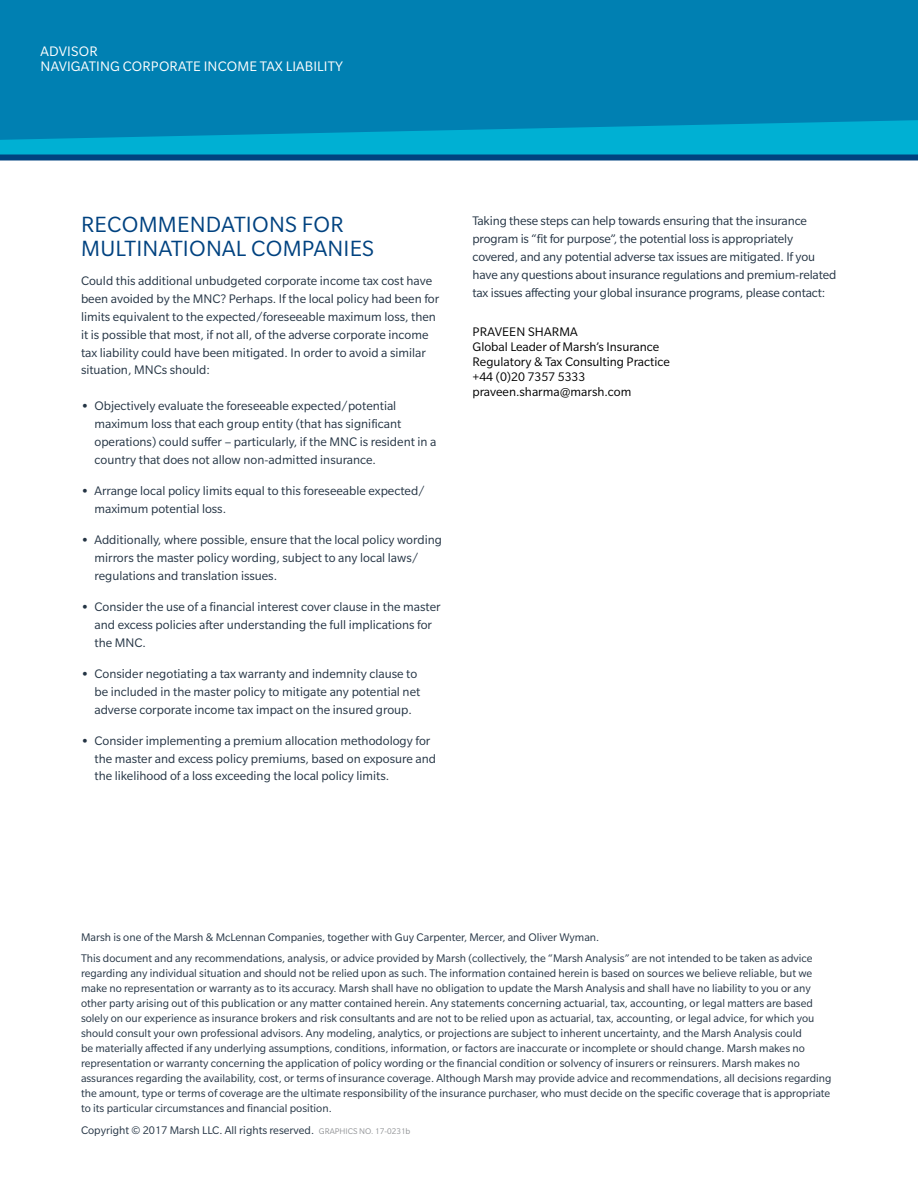
<style>
.page{position:relative;width:918px;height:1188px;background:#fff}
.page>*{position:absolute;margin:0;border:0;box-sizing:border-box;transform-origin:0 0}
.t1{font:24px/24px "Slate Pro";letter-spacing:.01em;color:#004280}
.t2{font:15px/15px "Slate Pro";letter-spacing:.01em;color:#fff}
.t3{font:13.5px/18px "Slate Pro";color:#243444}
.t4{font:13.5px/15px "Slate Pro";color:#000}
.t5{font:12px/15px "Slate Pro";color:#243444}
.s1{font-weight:700}
.s2{font-size:9px;color:#939598}
</style>
<div class="page">
<div style="left:0;top:0;width:918px;height:160px;background:#0080b2"></div>
<svg style="left:0;top:120px;width:918px;height:41px"></svg>
<p class="t2" style="left:41px;top:44px;width:304px">ADVISOR<br>NAVIGATING CORPORATE INCOME TAX LIABILITY</p>
<h1 class="t1" style="left:81px;top:212px;width:295px">RECOMMENDATIONS FOR<br>MULTINATIONAL COMPANIES</h1>
<p class="t3" style="left:81px;top:271px;width:360px">Could this additional unbudgeted corporate income tax cost have been avoided by the MNC? Perhaps. If the local policy had been for limits equivalent to the expected/foreseeable maximum loss, then it is possible that most, if not all, of the adverse corporate income tax liability could have been mitigated. In order to avoid a similar situation, MNCs should:</p>
<p class="t3" style="left:94px;top:396px;width:343px;text-indent:-14px"><span class="s1">•</span> Objectively evaluate the foreseeable expected/potential maximum loss that each group entity (that has significant operations) could suffer – particularly, if the MNC is resident in a country that does not allow non-admitted insurance.</p>
<p class="t3" style="left:94px;top:481px;width:332px;text-indent:-14px"><span class="s1">•</span> Arrange local policy limits equal to this foreseeable expected/ maximum potential loss.</p>
<p class="t3" style="left:94px;top:530px;width:349px;text-indent:-14px"><span class="s1">•</span> Additionally, where possible, ensure that the local policy wording mirrors the master policy wording, subject to any local laws/ regulations and translation issues.</p>
<p class="t3" style="left:94px;top:597px;width:348px;text-indent:-14px"><span class="s1">•</span> Consider the use of a financial interest cover clause in the master and excess policies after understanding the full implications for the MNC.</p>
<p class="t3" style="left:94px;top:664px;width:327px;text-indent:-14px"><span class="s1">•</span> Consider negotiating a tax warranty and indemnity clause to be included in the master policy to mitigate any potential net adverse corporate income tax impact on the insured group.</p>
<p class="t3" style="left:94px;top:731px;width:343px;text-indent:-14px"><span class="s1">•</span> Consider implementing a premium allocation methodology for the master and excess policy premiums, based on exposure and the likelihood of a loss exceeding the local policy limits.</p>
<p class="t3" style="left:472px;top:211px;width:365px">Taking these steps can help towards ensuring that the insurance program is “fit for purpose”, the potential loss is appropriately covered, and any potential adverse tax issues are mitigated. If you have any questions about insurance regulations and premium-related tax issues affecting your global insurance programs, please contact:</p>
<p class="t4" style="left:472px;top:324px;width:199px">PRAVEEN SHARMA<br>Global Leader of Marsh’s Insurance<br>Regulatory &amp; Tax Consulting Practice +44 (0)20 7357 5333 praveen.sharma@marsh.com</p>
<p class="t5" style="left:81px;top:926px;width:733px;line-height:21.8px">Marsh is one of the Marsh &amp; McLennan Companies, together with Guy Carpenter, Mercer, and Oliver Wyman.<br>This document and any recommendations, analysis, or advice provided by Marsh (collectively, the “Marsh Analysis” are not intended to be taken as advice</p>
<p class="t5" style="left:81px;top:966px;width:752px">regarding any individual situation and should not be relied upon as such. The information contained herein is based on sources we believe reliable, but we make no representation or warranty as to its accuracy. Marsh shall have no obligation to update the Marsh Analysis and shall have no liability to you or any other party arising out of this publication or any matter contained herein. Any statements concerning actuarial, tax, accounting, or legal matters are based solely on our experience as insurance brokers and risk consultants and are not to be relied upon as actuarial, tax, accounting, or legal advice, for which you should consult your own professional advisors. Any modeling, analytics, or projections are subject to inherent uncertainty, and the Marsh Analysis could<br>be materially affected if any underlying assumptions, conditions, information, or factors are inaccurate or incomplete or should change. Marsh makes no representation or warranty concerning the application of policy wording or the financial condition or solvency of insurers or reinsurers. Marsh makes no assurances regarding the availability, cost, or terms of insurance coverage. Although Marsh may provide advice and recommendations, all decisions regarding the amount, type or terms of coverage are the ultimate responsibility of the insurance purchaser, who must decide on the specific coverage that is appropriate to its particular circumstances and financial position.</p>
<p class="t5" style="left:81px;top:1123px;width:331px">Copyright © 2017 Marsh LLC. All rights reserved. <span class="s2">GRAPHICS NO. 17-0231b</span></p>
</div>
